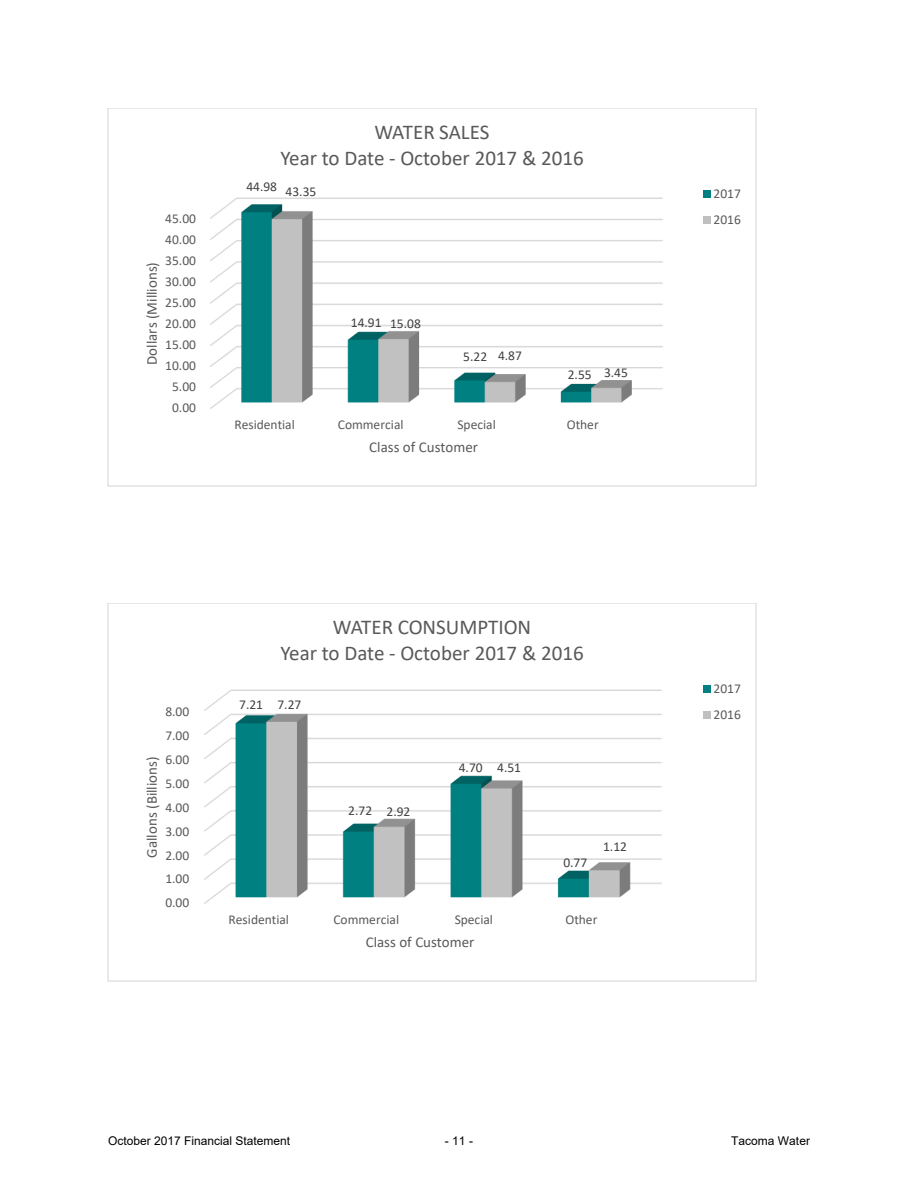
<style>
.page{position:relative;width:918px;height:1188px;background:#fff}
.page>*{position:absolute;margin:0;border:0;box-sizing:border-box;transform-origin:0 0}
.t1{font:21.15px "Calibri";letter-spacing:-.005em;color:#595959}
.t2{font:21px/25.8px "Calibri";letter-spacing:-.005em;color:#595959;text-align:center}
.t3{font:15px "Calibri";color:#595959}
.t4{font:13.5px/25.3px "Calibri";color:#595959}
.t5{font:13.5px "Calibri";color:#404040}
.t6{font:12px "Arial";color:#000}
</style>
<div class="page">
<img style="left:210px;top:197px;width:453px;height:212px">
<div style="left:703px;top:191px;width:7px;height:7px;background:#008080"></div>
<div style="left:703px;top:216px;width:7px;height:7px;background:#c0c0c0"></div>
<img style="left:204px;top:689px;width:458px;height:215px">
<div style="left:703px;top:686px;width:7px;height:7px;background:#008080"></div>
<div style="left:703px;top:711px;width:7px;height:7px;background:#c0c0c0"></div>
<p class="t4" style="left:165px;top:207px;width:32px">45.00</p>
<p class="t4" style="left:165px;top:228px;width:32px">40.00</p>
<p class="t4" style="left:165px;top:249px;width:32px">35.00</p>
<p class="t3" style="left:145px;top:365px;width:104px;rotate:-90deg">Dollars (Millions)</p>
<p class="t4" style="left:165px;top:270px;width:32px">30.00</p>
<p class="t4" style="left:165px;top:291px;width:32px">25.00</p>
<p class="t4" style="left:165px;top:312px;width:32px">20.00</p>
<p class="t4" style="left:165px;top:333px;width:32px">15.00</p>
<p class="t4" style="left:165px;top:354px;width:32px">10.00</p>
<p class="t4" style="left:172px;top:375px;width:25px">5.00</p>
<p class="t4" style="left:172px;top:396px;width:25px">0.00</p>
<h2 class="t2" style="left:280px;top:121px;width:305px">WATER SALES<br>Year to Date - October 2017 &amp; 2016</h2>
<p class="t5" style="left:246px;top:180px;width:32px">44.98</p>
<p class="t5" style="left:286px;top:186px;width:32px">43.35</p>
<p class="t5" style="left:351px;top:317px;width:32px">14.91</p>
<p class="t5" style="left:390px;top:318px;width:32px">15.08</p>
<p class="t5" style="left:463px;top:350px;width:25px">5.22</p>
<p class="t5" style="left:498px;top:350px;width:25px">4.87</p>
<p class="t5" style="left:568px;top:369px;width:25px">2.55</p>
<p class="t5" style="left:604px;top:367px;width:25px">3.45</p>
<p class="t4" style="left:234px;top:413px;width:62px">Residential</p>
<p class="t4" style="left:338px;top:413px;width:67px">Commercial</p>
<p class="t4" style="left:458px;top:413px;width:40px">Special</p>
<p class="t4" style="left:567px;top:413px;width:34px">Other</p>
<p class="t3" style="left:369px;top:440px;width:110px">Class of Customer</p>
<p class="t4" style="left:165px;top:700px;width:25px">8.00</p>
<p class="t4" style="left:165px;top:724px;width:25px">7.00</p>
<p class="t4" style="left:165px;top:748px;width:25px">6.00</p>
<p class="t3" style="left:146px;top:858px;width:102px;rotate:-90deg">Gallons (Billions)</p>
<p class="t4" style="left:165px;top:772px;width:25px">5.00</p>
<p class="t4" style="left:165px;top:795px;width:25px">4.00</p>
<p class="t4" style="left:165px;top:819px;width:25px">3.00</p>
<p class="t4" style="left:165px;top:843px;width:25px">2.00</p>
<p class="t4" style="left:165px;top:867px;width:25px">1.00</p>
<p class="t4" style="left:165px;top:891px;width:25px">0.00</p>
<h1 class="t1" style="left:333px;top:618px;width:200px">WATER CONSUMPTION</h1>
<h2 class="t2" style="left:280px;top:642px;width:305px">Year to Date - October 2017 &amp; 2016</h2>
<p class="t5" style="left:239px;top:699px;width:25px">7.21</p>
<p class="t5" style="left:277px;top:699px;width:25px">7.27</p>
<p class="t5" style="left:348px;top:805px;width:25px">2.72</p>
<p class="t5" style="left:386px;top:806px;width:25px">2.92</p>
<p class="t5" style="left:459px;top:762px;width:25px">4.70</p>
<p class="t5" style="left:497px;top:762px;width:25px">4.51</p>
<p class="t5" style="left:563px;top:856px;width:25px">0.77</p>
<p class="t5" style="left:603px;top:840px;width:25px">1.12</p>
<p class="t4" style="left:229px;top:908px;width:62px">Residential</p>
<p class="t4" style="left:333px;top:908px;width:67px">Commercial</p>
<p class="t4" style="left:455px;top:908px;width:40px">Special</p>
<p class="t4" style="left:565px;top:908px;width:34px">Other</p>
<p class="t3" style="left:366px;top:935px;width:110px">Class of Customer</p>
<p class="t4" style="left:714px;top:182px;width:29px">2017<br>2016</p>
<p class="t4" style="left:714px;top:677px;width:29px">2017<br>2016</p>
<p class="t6" style="left:108px;top:1132px;width:184px">October 2017 Financial Statement</p>
<p class="t6" style="left:445px;top:1132px;width:30px">- 11 -</p>
<p class="t6" style="left:731px;top:1132px;width:80px">Tacoma Water</p>
</div>
